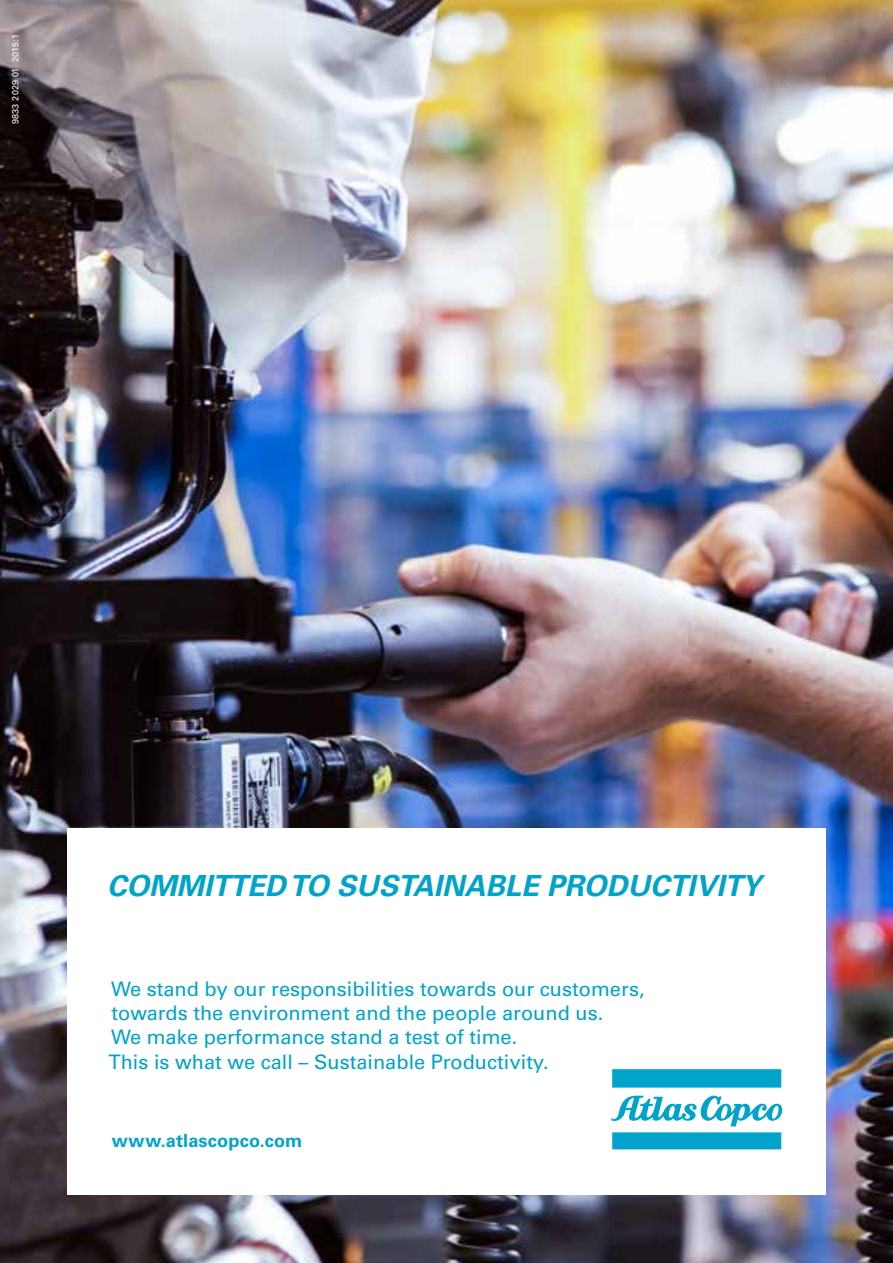
<style>
.page{position:relative;width:893px;height:1263px;background:#fff}
.page>*{position:absolute;margin:0;border:0;box-sizing:border-box;transform-origin:0 0}
.t1{font:italic 700 29.1px "Univers LT Std";color:#00a3c9}
.t2{font:19.95px/24px "Univers LT Std";color:#00a3c9}
.t3{font:700 18.15px "Univers LT Std";letter-spacing:.01em;color:#00a3c9}
.t4{font:9px "Univers LT Std";letter-spacing:.02em;color:#fff}
</style>
<div class="page">
<img style="left:0;top:0;width:893px;height:1263px">
<div style="left:68px;top:829px;width:758px;height:366px;background:#fff"></div>
<div style="left:612px;top:1069px;width:169px;height:18px;background:#00a3c9"></div>
<div style="left:612px;top:1132px;width:169px;height:17px;background:#00a3c9"></div>
<svg style="left:612px;top:1095px;width:170px;height:31px"></svg>
<p class="t4" style="left:10px;top:124px;width:91px;rotate:-90deg">9833 2029 01 2015:1</p>
<h1 class="t1" style="left:107px;top:868px;width:655px">COMMITTED TO SUSTAINABLE PRODUCTIVITY</h1>
<p class="t2" style="left:108px;top:977px;width:538px">We stand by our responsibilities towards our customers, towards the environment and the people around us.<br>We make performance stand a test of time.<br>This is what we call – Sustainable Productivity.</p>
<p class="t3" style="left:112px;top:1130px;width:192px">www.atlascopco.com</p>
</div>
